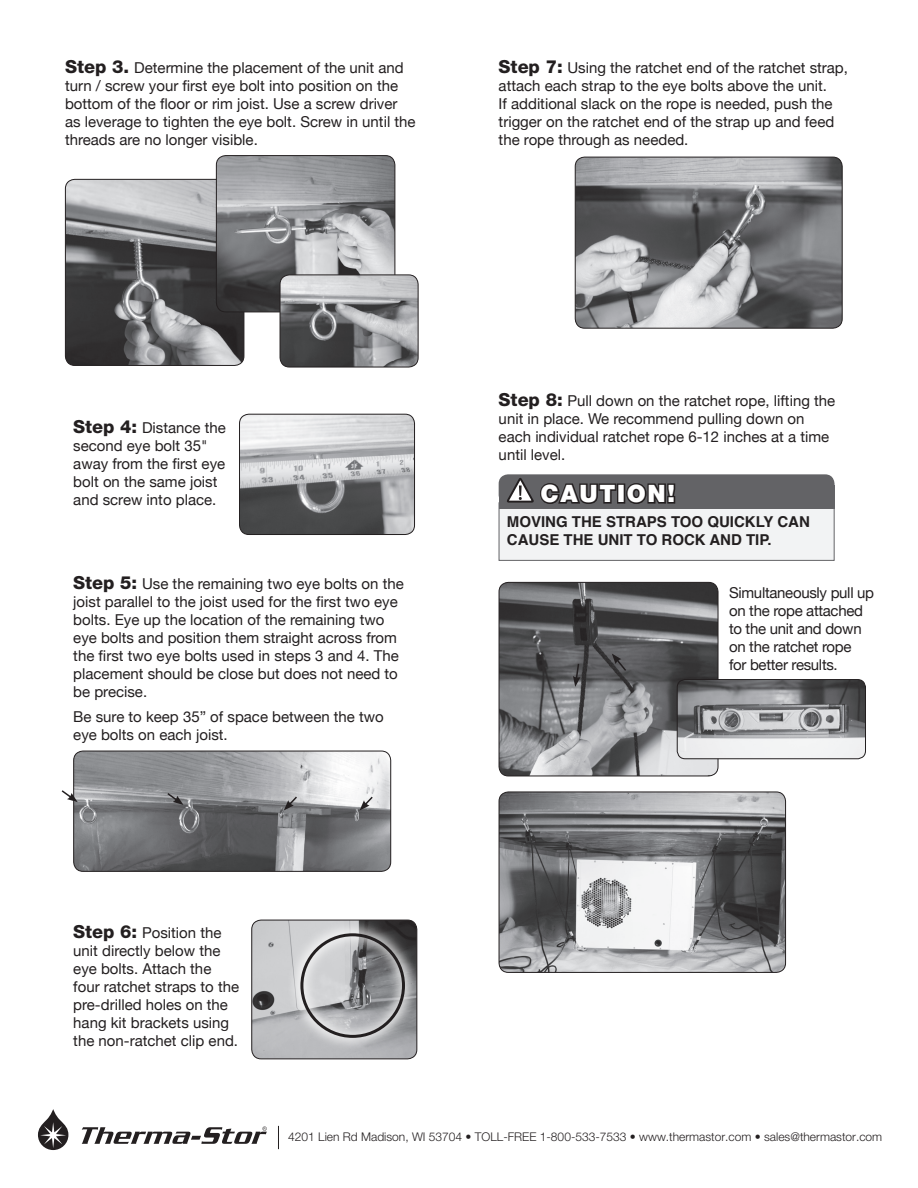
<style>
.page{position:relative;width:918px;height:1188px;background:#fff}
.page>*{position:absolute;margin:0;border:0;box-sizing:border-box;transform-origin:0 0}
.t1{font:900 24px "Helvetica Neue";letter-spacing:.07em;color:#fff}
.t2{font:15px/18px "Helvetica Neue";color:#231f20}
.t3{font:15px/18px "Helvetica Neue";letter-spacing:-.02em;color:#231f20}
.t4{font:700 15px/18px "Helvetica";color:#231f20}
.t5{font:300 12px "Helvetica Neue";color:#231f20}
.s1{font-weight:800;font-size:18px}
</style>
<div class="page">
<svg style="left:82px;top:1127px;width:185px;height:17px"></svg>
<svg style="left:38px;top:1109px;width:30px;height:41px"></svg>
<svg style="left:278px;top:1126px;width:1px;height:23px"></svg>
<img style="left:65px;top:179px;width:179px;height:186px">
<div style="left:65px;top:179px;width:179px;height:187px;border:1px solid #231f20;border-radius:9px"></div>
<img style="left:216px;top:156px;width:179px;height:156px">
<div style="left:216px;top:155px;width:179px;height:157px;border:1px solid #231f20;border-radius:9px"></div>
<img style="left:240px;top:414px;width:175px;height:121px">
<div style="left:239px;top:414px;width:176px;height:121px;border:1px solid #231f20;border-radius:9px"></div>
<img style="left:74px;top:751px;width:317px;height:119px">
<div style="left:73px;top:751px;width:318px;height:121px;border:1px solid #231f20;border-radius:9px"></div>
<img style="left:252px;top:920px;width:165px;height:139px">
<div style="left:251px;top:920px;width:166px;height:139px;border:1px solid #231f20;border-radius:9px"></div>
<svg style="left:287px;top:920px;width:131px;height:131px;background:#a4a4a6"></svg>
<div style="left:300px;top:933px;width:105px;height:105px;border:3px solid #231f20;border-radius:50%"></div>
<img style="left:575px;top:157px;width:266px;height:170px">
<div style="left:575px;top:157px;width:268px;height:172px;border:1px solid #231f20;border-radius:9px"></div>
<img style="left:499px;top:582px;width:219px;height:194px">
<div style="left:499px;top:582px;width:219px;height:194px;border:1px solid #231f20;border-radius:9px"></div>
<div style="left:499px;top:502px;width:336px;height:59px;background:#f2f3f4;border:1px solid #636366"></div>
<div style="left:499px;top:474px;width:336px;height:31px;background:#636366;border-radius:9px"></div>
<div style="left:499px;top:485px;width:336px;height:23px;background:#636366"></div>
<svg style="left:505px;top:474px;width:113px;height:30px"></svg>
<div style="left:617px;top:483px;width:8px;height:21px;border:3px solid #231f20"></div>
<svg style="left:625px;top:483px;width:51px;height:21px"></svg>
<img style="left:280px;top:275px;width:138px;height:92px">
<div style="left:280px;top:275px;width:138px;height:92px;border:1px solid #231f20;border-radius:9px"></div>
<img style="left:677px;top:680px;width:189px;height:79px">
<div style="left:677px;top:679px;width:189px;height:80px;border:1px solid #231f20;border-radius:8px"></div>
<img style="left:499px;top:792px;width:287px;height:180px">
<div style="left:499px;top:792px;width:287px;height:181px;border:1px solid #231f20;border-radius:9px"></div>
<svg style="left:61px;top:789px;width:17px;height:13px"></svg>
<svg style="left:166px;top:792px;width:17px;height:13px"></svg>
<svg style="left:284px;top:795px;width:15px;height:15px"></svg>
<svg style="left:360px;top:795px;width:14px;height:16px"></svg>
<svg style="left:573px;top:662px;width:8px;height:25px"></svg>
<svg style="left:612px;top:654px;width:16px;height:19px"></svg>
<p class="t2" style="left:65px;top:60px;width:352px"><span class="s1">Step 3.</span> Determine the placement of the unit and turn / screw your first eye bolt into position on the bottom of the floor or rim joist. Use a screw driver as leverage to tighten the eye bolt. Screw in until the threads are no longer visible.</p>
<p class="t2" style="left:499px;top:60px;width:351px"><span class="s1">Step 7:</span> Using the ratchet end of the ratchet strap, attach each strap to the eye bolts above the unit.<br>If additional slack on the rope is needed, push the trigger on the ratchet end of the strap up and feed the rope through as needed.</p>
<p class="t2" style="left:73px;top:419px;width:154px"><span class="s1">Step 4:</span> Distance the second eye bolt 35" away from the first eye bolt on the same joist and screw into place.</p>
<p class="t2" style="left:73px;top:575px;width:332px"><span class="s1">Step 5:</span> Use the remaining two eye bolts on the joist parallel to the joist used for the first two eye bolts. Eye up the location of the remaining two eye bolts and position them straight across from the first two eye bolts used in steps 3 and 4. The placement should be close but does not need to be precise.</p>
<p class="t2" style="left:73px;top:708px;width:312px">Be sure to keep 35” of space between the two eye bolts on each joist.</p>
<p class="t2" style="left:73px;top:924px;width:167px"><span class="s1">Step 6:</span> Position the unit directly below the eye bolts. Attach the four ratchet straps to the pre-drilled holes on the hang kit brackets using the non-ratchet clip end.</p>
<p class="t2" style="left:499px;top:392px;width:338px"><span class="s1">Step 8:</span> Pull down on the ratchet rope, lifting the unit in place. We recommend pulling down on each individual ratchet rope 6-12 inches at a time until level.</p>
<p class="t1" style="left:541px;top:479px;width:136px">CAUTION!</p>
<p class="t4" style="left:507px;top:513px;width:305px">MOVING THE STRAPS TOO QUICKLY CAN<br>CAUSE THE UNIT TO ROCK AND TIP.</p>
<p class="t3" style="left:729px;top:584px;width:147px">Simultaneously pull up on the rope attached to the unit and down on the ratchet rope<br>for better results.</p>
<p class="t5" style="left:288px;top:1130px;width:595px">4201 Lien Rd Madison, WI 53704 • TOLL-FREE 1-800-533-7533 • www.thermastor.com • sales@thermastor.com</p>
</div>
